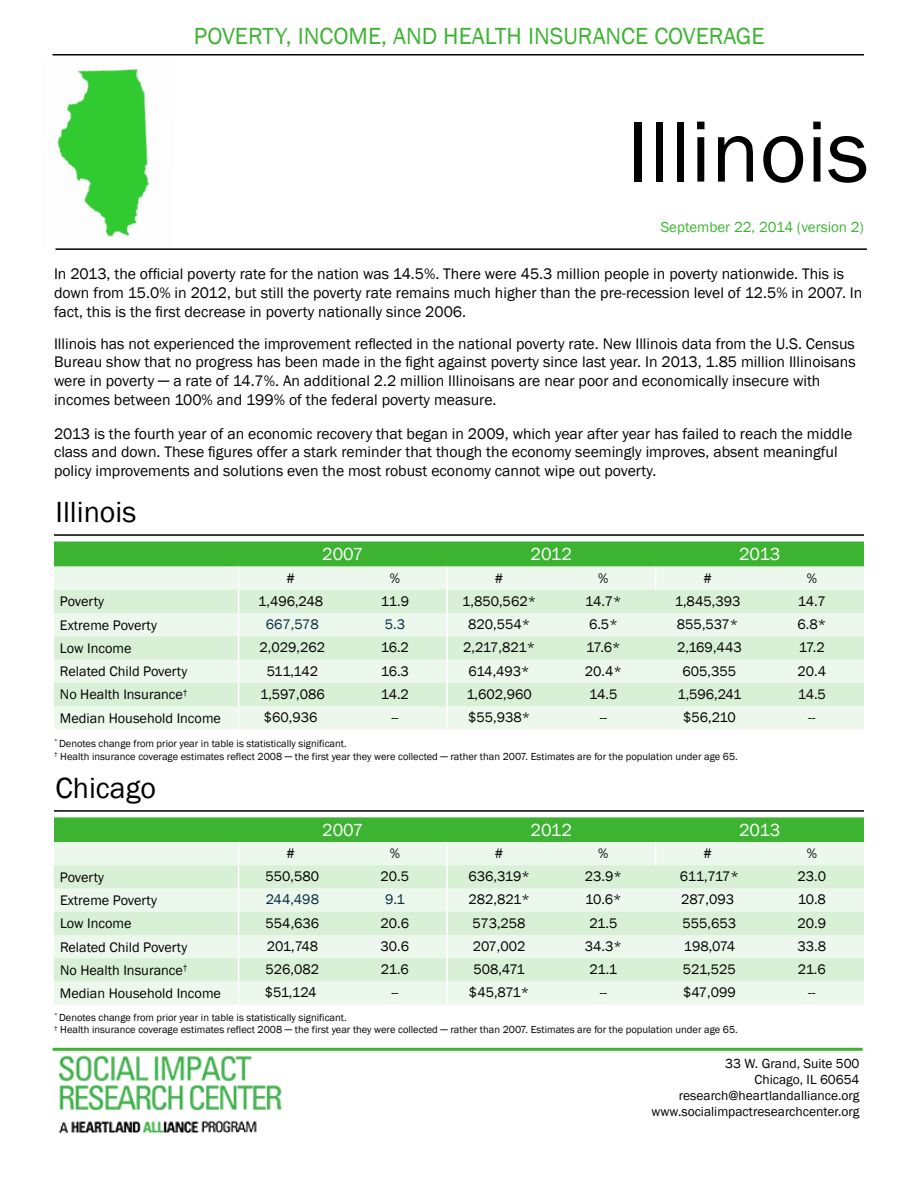
<style>
.page{position:relative;width:918px;height:1188px;background:#fff}
.page>*{position:absolute;margin:0;border:0;box-sizing:border-box;transform-origin:0 0}
.t1{font:90px "Franklin Gothic";color:#000}
.t2{font:30px "Franklin Gothic";color:#000}
.t3{font:24px "Franklin Gothic";color:#3cb432}
.t4{font:18px "Franklin Gothic";color:#fff}
.t5{font:15.75px/18.9px "Franklin Gothic";color:#000}
.t6{font:15px "Franklin Gothic";color:#3cb432}
.t7{font:14.25px "Franklin Gothic";color:#000}
.t8{font:14.25px "Franklin Gothic";color:#002b44}
.t9{font:13.5px/16.2px "Franklin Gothic";color:#000;text-align:right}
.t10{font:10.5px/12.6px "Franklin Gothic";color:#000}
</style>
<div class="page">
<img style="left:55px;top:69px;width:94px;height:181px">
<hr style="left:54px;top:534px;width:810px;height:2px;background:#000">
<svg style="left:54px;top:542px;width:810px;height:187px;background:#cdeccb"></svg>
<hr style="left:446px;top:590px;width:2px;height:23px;background:#fff">
<hr style="left:446px;top:613px;width:2px;height:23px;background:#fff">
<hr style="left:446px;top:636px;width:2px;height:24px;background:#fff">
<hr style="left:446px;top:660px;width:2px;height:23px;background:#fff">
<hr style="left:446px;top:683px;width:2px;height:23px;background:#fff">
<hr style="left:446px;top:706px;width:2px;height:23px;background:#fff">
<hr style="left:53px;top:1048px;width:810px;height:3px;background:#3cb432">
<hr style="left:54px;top:810px;width:810px;height:2px;background:#000">
<svg style="left:54px;top:817px;width:810px;height:188px;background:#cdeccb"></svg>
<hr style="left:446px;top:865px;width:2px;height:23px;background:#fff">
<hr style="left:446px;top:888px;width:2px;height:24px;background:#fff">
<hr style="left:446px;top:912px;width:2px;height:23px;background:#fff">
<hr style="left:446px;top:935px;width:2px;height:23px;background:#fff">
<hr style="left:446px;top:958px;width:2px;height:23px;background:#fff">
<hr style="left:446px;top:981px;width:2px;height:24px;background:#fff">
<hr style="left:53px;top:54px;width:811px;height:2px;background:#000">
<hr style="left:56px;top:248px;width:811px;height:2px;background:#000">
<img style="left:54px;top:1050px;width:229px;height:83px">
<h3 class="t3" style="left:194px;top:21px;width:572px">POVERTY, INCOME, AND HEALTH INSURANCE COVERAGE</h3>
<h1 class="t1" style="left:627px;top:96px;width:244px">Illinois</h1>
<p class="t6" style="left:661px;top:218px;width:205px">September 22, 2014 (version 2)</p>
<p class="t5" style="left:54px;top:265px;width:810px">In 2013, the official poverty rate for the nation was 14.5%. There were 45.3 million people in poverty nationwide. This is down from 15.0% in 2012, but still the poverty rate remains much higher than the pre-recession level of 12.5% in 2007. In fact, this is the first decrease in poverty nationally since 2006.</p>
<p class="t5" style="left:54px;top:334px;width:803px">Illinois has not experienced the improvement reflected in the national poverty rate. New Illinois data from the U.S. Census Bureau show that no progress has been made in the fight against poverty since last year. In 2013, 1.85 million Illinoisans were in poverty ─ a rate of 14.7%. An additional 2.2 million Illinoisans are near poor and economically insecure with incomes between 100% and 199% of the federal poverty measure.</p>
<p class="t5" style="left:54px;top:424px;width:800px">2013 is the fourth year of an economic recovery that began in 2009, which year after year has failed to reach the middle class and down. These figures offer a stark reminder that though the economy seemingly improves, absent meaningful policy improvements and solutions even the most robust economy cannot wipe out poverty.</p>
<h2 class="t2" style="left:56px;top:494px;width:82px">Illinois</h2>
<p class="t4" style="left:322px;top:543px;width:43px">2007</p>
<p class="t4" style="left:531px;top:543px;width:43px">2012</p>
<p class="t4" style="left:739px;top:543px;width:43px">2013</p>
<p class="t7" style="left:286px;top:569px;width:10px">#</p>
<p class="t7" style="left:390px;top:569px;width:12px">%</p>
<p class="t7" style="left:495px;top:569px;width:10px">#</p>
<p class="t7" style="left:598px;top:569px;width:12px">%</p>
<p class="t7" style="left:703px;top:569px;width:10px">#</p>
<p class="t7" style="left:807px;top:569px;width:12px">%</p>
<p class="t7" style="left:60px;top:593px;width:46px">Poverty</p>
<p class="t7" style="left:258px;top:592px;width:66px">1,496,248</p>
<p class="t7" style="left:381px;top:592px;width:30px">11.9</p>
<p class="t7" style="left:462px;top:592px;width:75px">1,850,562*</p>
<p class="t7" style="left:585px;top:592px;width:38px">14.7*</p>
<p class="t7" style="left:675px;top:592px;width:67px">1,845,393</p>
<p class="t7" style="left:798px;top:592px;width:30px">14.7</p>
<p class="t7" style="left:60px;top:616px;width:98px">Extreme Poverty</p>
<p class="t8" style="left:266px;top:615px;width:55px">667,578</p>
<p class="t8" style="left:385px;top:615px;width:22px">5.3</p>
<p class="t7" style="left:468px;top:615px;width:64px">820,554*</p>
<p class="t7" style="left:589px;top:615px;width:30px">6.5*</p>
<p class="t7" style="left:677px;top:615px;width:63px">855,537*</p>
<p class="t7" style="left:798px;top:615px;width:30px">6.8*</p>
<p class="t7" style="left:60px;top:639px;width:73px">Low Income</p>
<p class="t7" style="left:260px;top:639px;width:67px">2,029,262</p>
<p class="t7" style="left:381px;top:639px;width:30px">16.2</p>
<p class="t7" style="left:463px;top:639px;width:73px">2,217,821*</p>
<p class="t7" style="left:586px;top:639px;width:36px">17.6*</p>
<p class="t7" style="left:677px;top:639px;width:66px">2,169,443</p>
<p class="t7" style="left:799px;top:639px;width:28px">17.2</p>
<p class="t7" style="left:60px;top:663px;width:129px">Related Child Poverty</p>
<p class="t7" style="left:267px;top:662px;width:53px">511,142</p>
<p class="t7" style="left:381px;top:662px;width:30px">16.3</p>
<p class="t7" style="left:469px;top:662px;width:63px">614,493*</p>
<p class="t7" style="left:585px;top:662px;width:38px">20.4*</p>
<p class="t7" style="left:683px;top:662px;width:55px">605,355</p>
<p class="t7" style="left:798px;top:662px;width:30px">20.4</p>
<p class="t7" style="left:60px;top:686px;width:129px">No Health Insurance<sup>†</sup></p>
<p class="t7" style="left:260px;top:685px;width:66px">1,597,086</p>
<p class="t7" style="left:381px;top:685px;width:30px">14.2</p>
<p class="t7" style="left:466px;top:685px;width:67px">1,602,960</p>
<p class="t7" style="left:589px;top:685px;width:30px">14.5</p>
<p class="t7" style="left:677px;top:685px;width:65px">1,596,241</p>
<p class="t7" style="left:798px;top:685px;width:30px">14.5</p>
<p class="t7" style="left:60px;top:709px;width:163px">Median Household Income</p>
<p class="t7" style="left:264px;top:708px;width:55px">$60,936</p>
<p class="t7" style="left:391px;top:708px;width:9px">--</p>
<p class="t7" style="left:468px;top:708px;width:64px">$55,938*</p>
<p class="t7" style="left:600px;top:708px;width:9px">--</p>
<p class="t7" style="left:683px;top:708px;width:54px">$56,210</p>
<p class="t7" style="left:808px;top:708px;width:9px">--</p>
<p class="t10" style="left:54px;top:737px;width:685px"><sup>*</sup> Denotes change from prior year in table is statistically significant.<br><sup>†</sup> Health insurance coverage estimates reflect 2008 ─ the first year they were collected ─ rather than 2007. Estimates are for the population under age 65.</p>
<h2 class="t2" style="left:56px;top:770px;width:102px">Chicago</h2>
<p class="t4" style="left:322px;top:819px;width:43px">2007</p>
<p class="t4" style="left:531px;top:819px;width:43px">2012</p>
<p class="t4" style="left:739px;top:819px;width:43px">2013</p>
<p class="t7" style="left:286px;top:844px;width:10px">#</p>
<p class="t7" style="left:390px;top:844px;width:12px">%</p>
<p class="t7" style="left:495px;top:844px;width:10px">#</p>
<p class="t7" style="left:598px;top:844px;width:12px">%</p>
<p class="t7" style="left:703px;top:844px;width:10px">#</p>
<p class="t7" style="left:807px;top:844px;width:12px">%</p>
<p class="t7" style="left:60px;top:868px;width:46px">Poverty</p>
<p class="t7" style="left:266px;top:868px;width:55px">550,580</p>
<p class="t7" style="left:381px;top:868px;width:30px">20.5</p>
<p class="t7" style="left:469px;top:868px;width:63px">636,319*</p>
<p class="t7" style="left:585px;top:868px;width:38px">23.9*</p>
<p class="t7" style="left:680px;top:868px;width:60px">611,717*</p>
<p class="t7" style="left:798px;top:868px;width:30px">23.0</p>
<p class="t7" style="left:60px;top:891px;width:98px">Extreme Poverty</p>
<p class="t8" style="left:266px;top:891px;width:55px">244,498</p>
<p class="t8" style="left:385px;top:891px;width:21px">9.1</p>
<p class="t7" style="left:468px;top:891px;width:63px">282,821*</p>
<p class="t7" style="left:585px;top:891px;width:38px">10.6*</p>
<p class="t7" style="left:681px;top:891px;width:55px">287,093</p>
<p class="t7" style="left:798px;top:891px;width:30px">10.8</p>
<p class="t7" style="left:60px;top:915px;width:73px">Low Income</p>
<p class="t7" style="left:266px;top:914px;width:55px">554,636</p>
<p class="t7" style="left:381px;top:914px;width:30px">20.6</p>
<p class="t7" style="left:473px;top:914px;width:55px">573,258</p>
<p class="t7" style="left:589px;top:914px;width:30px">21.5</p>
<p class="t7" style="left:683px;top:914px;width:55px">555,653</p>
<p class="t7" style="left:798px;top:914px;width:30px">20.9</p>
<p class="t7" style="left:60px;top:938px;width:129px">Related Child Poverty</p>
<p class="t7" style="left:267px;top:937px;width:53px">201,748</p>
<p class="t7" style="left:381px;top:937px;width:30px">30.6</p>
<p class="t7" style="left:473px;top:937px;width:54px">207,002</p>
<p class="t7" style="left:585px;top:937px;width:38px">34.3*</p>
<p class="t7" style="left:684px;top:937px;width:53px">198,074</p>
<p class="t7" style="left:798px;top:937px;width:30px">33.8</p>
<p class="t7" style="left:60px;top:961px;width:129px">No Health Insurance<sup>†</sup></p>
<p class="t7" style="left:266px;top:961px;width:55px">526,082</p>
<p class="t7" style="left:381px;top:961px;width:30px">21.6</p>
<p class="t7" style="left:473px;top:961px;width:53px">508,471</p>
<p class="t7" style="left:590px;top:961px;width:29px">21.1</p>
<p class="t7" style="left:683px;top:961px;width:55px">521,525</p>
<p class="t7" style="left:798px;top:961px;width:30px">21.6</p>
<p class="t7" style="left:60px;top:985px;width:163px">Median Household Income</p>
<p class="t7" style="left:265px;top:984px;width:53px">$51,124</p>
<p class="t7" style="left:391px;top:984px;width:9px">--</p>
<p class="t7" style="left:469px;top:984px;width:62px">$45,871*</p>
<p class="t7" style="left:600px;top:984px;width:9px">--</p>
<p class="t7" style="left:683px;top:984px;width:54px">$47,099</p>
<p class="t7" style="left:808px;top:984px;width:9px">--</p>
<p class="t10" style="left:54px;top:1011px;width:685px"><sup>*</sup> Denotes change from prior year in table is statistically significant.<br><sup>†</sup> Health insurance coverage estimates reflect 2008 ─ the first year they were collected ─ rather than 2007. Estimates are for the population under age 65.</p>
<p class="t9" style="left:652px;top:1055px;width:209px">33 W. Grand, Suite 500<br>Chicago, IL 60654 research@heartlandalliance.org www.socialimpactresearchcenter.org</p>
</div>
